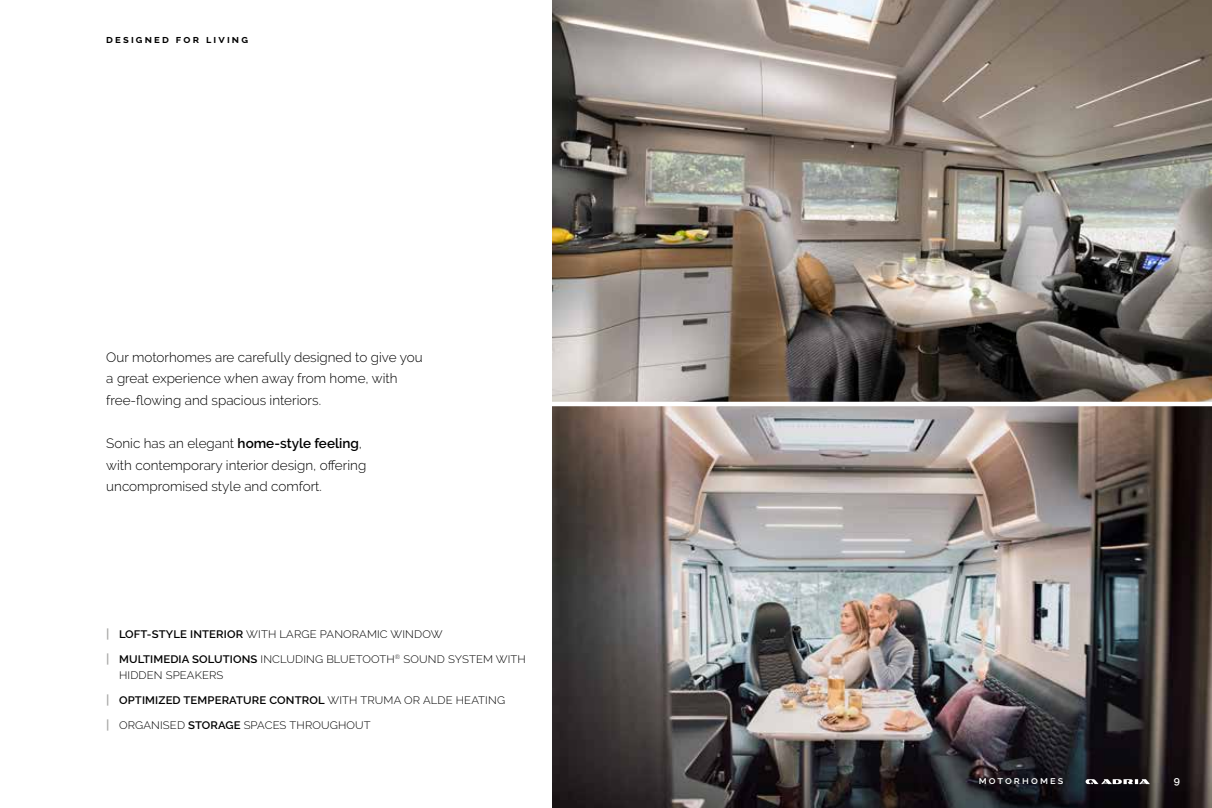
<style>
.page{position:relative;width:1212px;height:808px;background:#fff}
.page>*{position:absolute;margin:0;border:0;box-sizing:border-box;transform-origin:0 0}
.t1{font:300 13.5px/21.6px "Raleway";color:#000}
.t2{font:300 10.8px/16.5px "Raleway";letter-spacing:.01em;color:#000;scale:1.04 1}
.t3{font:600 10.8px "Raleway";letter-spacing:.01em;color:#000;scale:1.04 1}
.t4{font:700 10.8px "Raleway";letter-spacing:.2em;color:#000}
.t5{font:600 10.5px "Raleway";letter-spacing:.2em;color:#fff}
.s1{font-weight:600}
.s2{font-weight:600;font-size:12.45px;color:#a8a8a7}
.s3{font-size:12.45px;color:#a8a8a7}
.s4{font-weight:300}
</style>
<div class="page">
<img style="left:553px;top:0;width:659px;height:808px">
<hr style="left:551px;top:402px;width:661px;height:4px;background:#fff">
<svg style="left:1085px;top:779px;width:65px;height:5px"></svg>
<p class="t4" style="left:106px;top:33px;width:143px">designed for living</p>
<p class="t1" style="left:106px;top:346px;width:318px">Our motorhomes are carefully designed to give you a great experience when away from home, with free-flowing and spacious interiors.</p>
<p class="t1" style="left:106px;top:433px;width:261px">Sonic has an elegant <span class="s1">home-style feeling</span>, with contemporary interior design, offering uncompromised style and comfort.</p>
<p class="t2" style="left:106px;top:626px;width:325px"><span class="s2">|</span> <span class="s1">LOFT-STYLE INTERIOR</span> WITH LARGE PANORAMIC WINDOW</p>
<p class="t2" style="left:119px;top:651px;width:393px;text-indent:-13px"><span class="s2">|</span> <span class="s1">MULTIMEDIA SOLUTIONS</span> INCLUDING BLUETOOTH<sup>®</sup> SOUND SYSTEM WITH<br>HIDDEN SPEAKERS</p>
<p class="t3" style="left:106px;top:694px;width:385px"><span class="s3">|</span> OPTIMIZED TEMPERATURE CONTROL <span class="s4">WITH TRUMA OR ALDE HEATING</span></p>
<p class="t2" style="left:106px;top:717px;width:256px"><span class="s2">|</span> ORGANISED <span class="s1">STORAGE</span> SPACES THROUGHOUT</p>
<p class="t5" style="left:979px;top:774px;width:86px">motorhomes</p>
<p class="t5" style="left:1174px;top:774px;width:8px">9</p>
</div>
